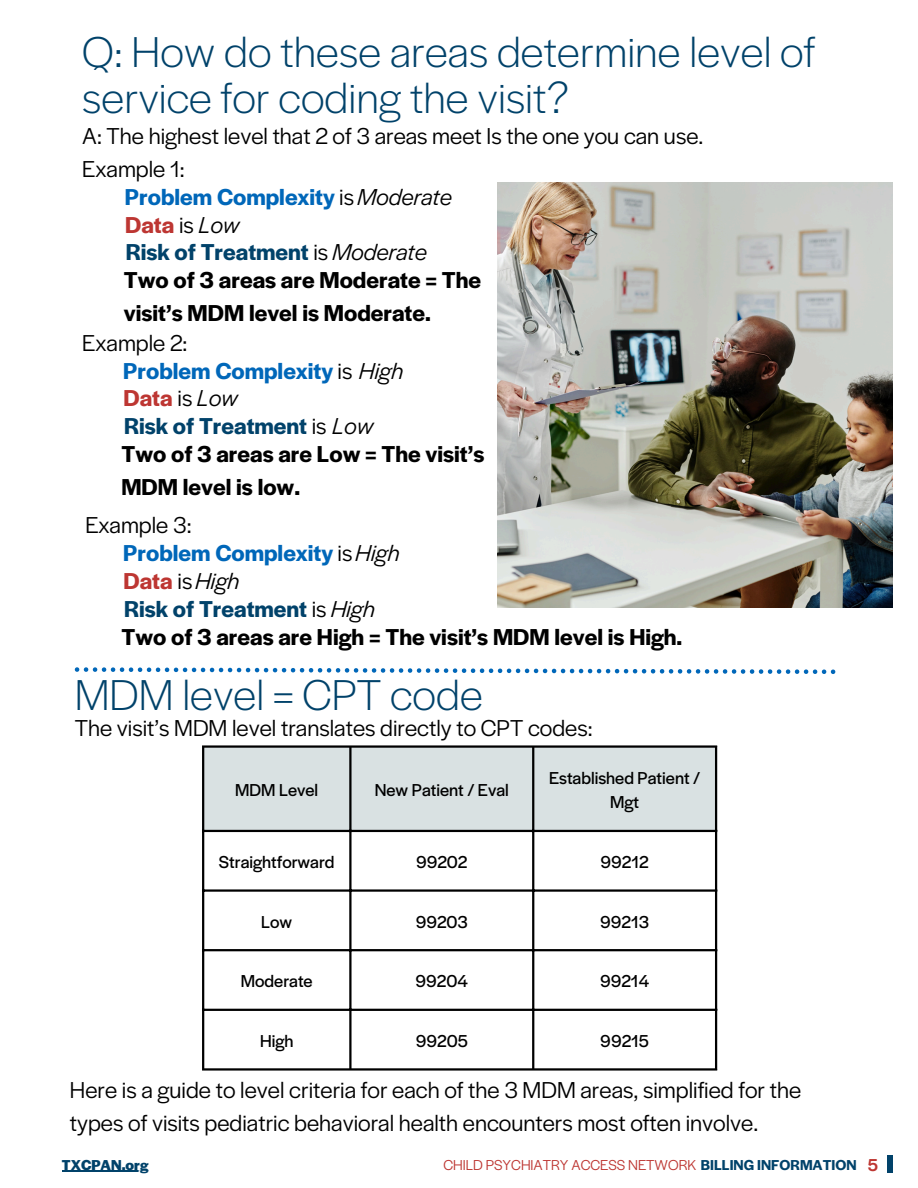
<style>
.page{position:relative;width:918px;height:1188px;background:#fff}
.page>*{position:absolute;margin:0;border:0;box-sizing:border-box;transform-origin:0 0}
.t1{font:300 45px/46.2px "Halyard Display";color:#01426a}
.t2{font:24px/32.7px "Halyard Display";color:#000}
.t3{font:600 24px/32.7px "Halyard Display";color:#000}
.t4{font:600 24px "Halyard Display";color:#0067b9}
.t5{font:600 24px "Halyard Display";color:#01426a}
.t6{font:600 24px "Halyard Display";color:#bd3632}
.t7{font:18px/24.8px "Halyard Display";color:#000;text-align:center}
.t8{font:500 18px "Halyard Display";color:#bd3632}
.t9{font:15px "Halyard Display";color:#bd3632}
.t10{font:700 15px "Halyard Display";color:#01426a}
.s1{font-weight:400;color:#000}
.s2{font-weight:400;font-style:italic;color:#000}
.s3{font-weight:600;color:#01426a}
</style>
<div class="page">
<img style="left:497px;top:182px;width:396px;height:425px">
<svg style="left:75px;top:667px;width:760px;height:7px"></svg>
<div style="left:204px;top:748px;width:511px;height:82px;background:#d9e1e2"></div>
<hr style="left:202px;top:748px;width:2px;height:320px;background:#000">
<hr style="left:349px;top:748px;width:3px;height:320px;background:#000">
<hr style="left:532px;top:748px;width:2px;height:320px;background:#000">
<hr style="left:715px;top:748px;width:2px;height:320px;background:#000">
<hr style="left:202px;top:745px;width:515px;height:3px;background:#000">
<hr style="left:202px;top:830px;width:515px;height:2px;background:#000">
<hr style="left:202px;top:889px;width:515px;height:3px;background:#000">
<hr style="left:202px;top:949px;width:515px;height:2px;background:#000">
<hr style="left:202px;top:1009px;width:515px;height:2px;background:#000">
<hr style="left:202px;top:1068px;width:515px;height:3px;background:#000">
<div style="left:887px;top:1155px;width:6px;height:18px;background:#01426a"></div>
<hr style="left:62px;top:1171px;width:86px;height:1px;background:#01426a">
<h1 class="t1" style="left:82px;top:26px;width:735px">Q: How do these areas determine level of service for coding the visit?</h1>
<h3 class="t2" style="left:82px;top:119px;width:623px">A: The highest level that 2 of 3 areas meet Is the one you can use.<br>Example 1:</h3>
<h3 class="t4" style="left:125px;top:179px;width:329px">Problem Complexity <span class="s1">is</span><span class="s2">Moderate</span></h3>
<h2 class="t5" style="left:126px;top:235px;width:303px">Risk of Treatment <span class="s1">is</span> <span class="s2">Moderate</span></h2>
<h2 class="t6" style="left:125px;top:207px;width:116px">Data <span class="s1">is</span> <span class="s2">Low</span></h2>
<h3 class="t3" style="left:124px;top:263px;width:359px">Two of 3 areas are Moderate = The visit’s MDM level is Moderate.</h3>
<h2 class="t2" style="left:82px;top:325px;width:107px">Example 2:</h2>
<h3 class="t6" style="left:123px;top:381px;width:116px">Data <span class="s1">is</span> <span class="s2">Low</span></h3>
<h3 class="t5" style="left:124px;top:408px;width:251px">Risk of Treatment <span class="s1">is</span> <span class="s2">Low</span></h3>
<h2 class="t4" style="left:123px;top:353px;width:282px">Problem Complexity <span class="s1">is</span> <span class="s2">High</span></h2>
<h2 class="t3" style="left:121px;top:436px;width:365px">Two of 3 areas are Low = The visit’s<br>MDM level is low.</h2>
<h3 class="t2" style="left:85px;top:508px;width:108px">Example 3:</h3>
<h3 class="t4" style="left:123px;top:535px;width:278px">Problem Complexity <span class="s1">is</span><span class="s2">High</span></h3>
<h2 class="t6" style="left:123px;top:563px;width:118px">Data <span class="s1">is</span><span class="s2">High</span></h2>
<h2 class="t5" style="left:124px;top:591px;width:253px">Risk of Treatment <span class="s1">is</span> <span class="s2">High</span></h2>
<h2 class="t3" style="left:121px;top:619px;width:563px">Two of 3 areas are High = The visit’s MDM level is High.</h2>
<h1 class="t1" style="left:75px;top:670px;width:410px">MDM level = CPT code</h1>
<h3 class="t2" style="left:75px;top:710px;width:519px">The visit’s MDM level translates directly to CPT codes:</h3>
<p class="t7" style="left:235px;top:777px;width:85px">MDM Level</p>
<p class="t7" style="left:375px;top:777px;width:136px">New Patient / Eval</p>
<p class="t7" style="left:549px;top:764px;width:153px">Established Patient /<br>Mgt</p>
<p class="t7" style="left:219px;top:849px;width:117px">Straightforward</p>
<p class="t7" style="left:416px;top:849px;width:53px">99202</p>
<p class="t7" style="left:601px;top:849px;width:50px">99212</p>
<p class="t7" style="left:261px;top:908px;width:33px">Low</p>
<p class="t7" style="left:416px;top:908px;width:54px">99203</p>
<p class="t7" style="left:600px;top:908px;width:50px">99213</p>
<p class="t7" style="left:241px;top:968px;width:73px">Moderate</p>
<p class="t7" style="left:416px;top:968px;width:54px">99204</p>
<p class="t7" style="left:600px;top:968px;width:51px">99214</p>
<p class="t7" style="left:260px;top:1028px;width:35px">High</p>
<p class="t7" style="left:416px;top:1028px;width:53px">99205</p>
<h3 class="t7" style="left:600px;top:1028px;width:50px">99215</h3>
<p class="t2" style="left:70px;top:1073px;width:733px">Here is a guide to level criteria for each of the 3 MDM areas, simplified for the types of visits pediatric behavioral health encounters most often involve.</p>
<h5 class="t10" style="left:62px;top:1153px;width:88px">TXCPAN.org</h5>
<p class="t9" style="left:443px;top:1153px;width:415px">CHILD PSYCHIATRY ACCESS NETWORK <span class="s3">BILLING INFORMATION</span></p>
<h4 class="t8" style="left:868px;top:1151px;width:12px">5</h4>
</div>
